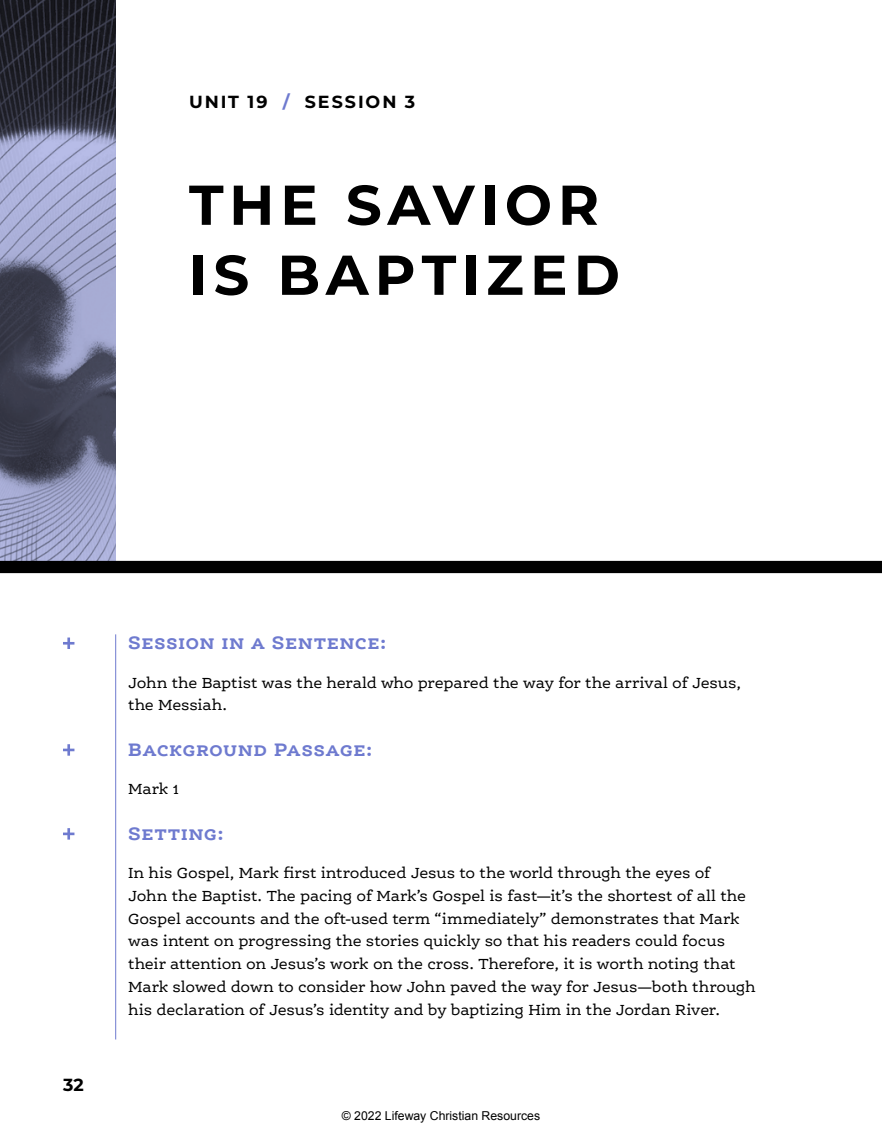
<style>
.page{position:relative;width:882px;height:1134px;background:#fff}
.page>*{position:absolute;margin:0;border:0;box-sizing:border-box;transform-origin:0 0}
.t1{font:700 56px/70px "Montserrat";letter-spacing:.105em;color:#000}
.t2{font:700 19.25px "Ernestine Pro";letter-spacing:.015em;color:#6e7acf}
.t3{font:700 17.5px "Montserrat";letter-spacing:.11em;color:#000}
.t4{font:15.75px/22.8px "Ernestine Pro";letter-spacing:-.015em;color:#000}
.t5{font:12.25px "Arial";color:#000}
.s1{color:#6e7acf}
</style>
<div class="page">
<img style="left:0;top:0;width:116px;height:561px">
<svg style="left:63px;top:638px;width:11px;height:11px"></svg>
<svg style="left:63px;top:744px;width:11px;height:12px"></svg>
<svg style="left:63px;top:828px;width:11px;height:12px"></svg>
<hr style="left:115px;top:634px;width:1px;height:406px;background:#6e7acf">
<div style="left:0;top:561px;width:882px;height:12px;background:#000"></div>
<p class="t3" style="left:189px;top:89px;width:228px">UNIT 19 <span class="s1">/</span> SESSION 3</p>
<h1 class="t1" style="left:189px;top:167px;width:432px">THE SAVIOR<br>IS BAPTIZED</h1>
<p class="t3" style="left:63px;top:1072px;width:22px">32</p>
<p class="t2" style="left:128px;top:630px;width:260px">Session in a Sentence:</p>
<p class="t4" style="left:128px;top:671px;width:615px">John the Baptist was the herald who prepared the way for the arrival of Jesus, the Messiah.</p>
<p class="t2" style="left:128px;top:737px;width:246px">Background Passage:</p>
<p class="t4" style="left:128px;top:777px;width:53px">Mark 1</p>
<p class="t2" style="left:128px;top:821px;width:98px">Setting:</p>
<p class="t4" style="left:128px;top:861px;width:629px">In his Gospel, Mark first introduced Jesus to the world through the eyes of<br>John the Baptist. The pacing of Mark’s Gospel is fast—it’s the shortest of all the Gospel accounts and the oft-used term “immediately” demonstrates that Mark was intent on progressing the stories quickly so that his readers could focus their attention on Jesus’s work on the cross. Therefore, it is worth noting that Mark slowed down to consider how John paved the way for Jesus—both through his declaration of Jesus’s identity and by baptizing Him in the Jordan River.</p>
<p class="t5" style="left:342px;top:1107px;width:200px">© 2022 Lifeway Christian Resources</p>
</div>
